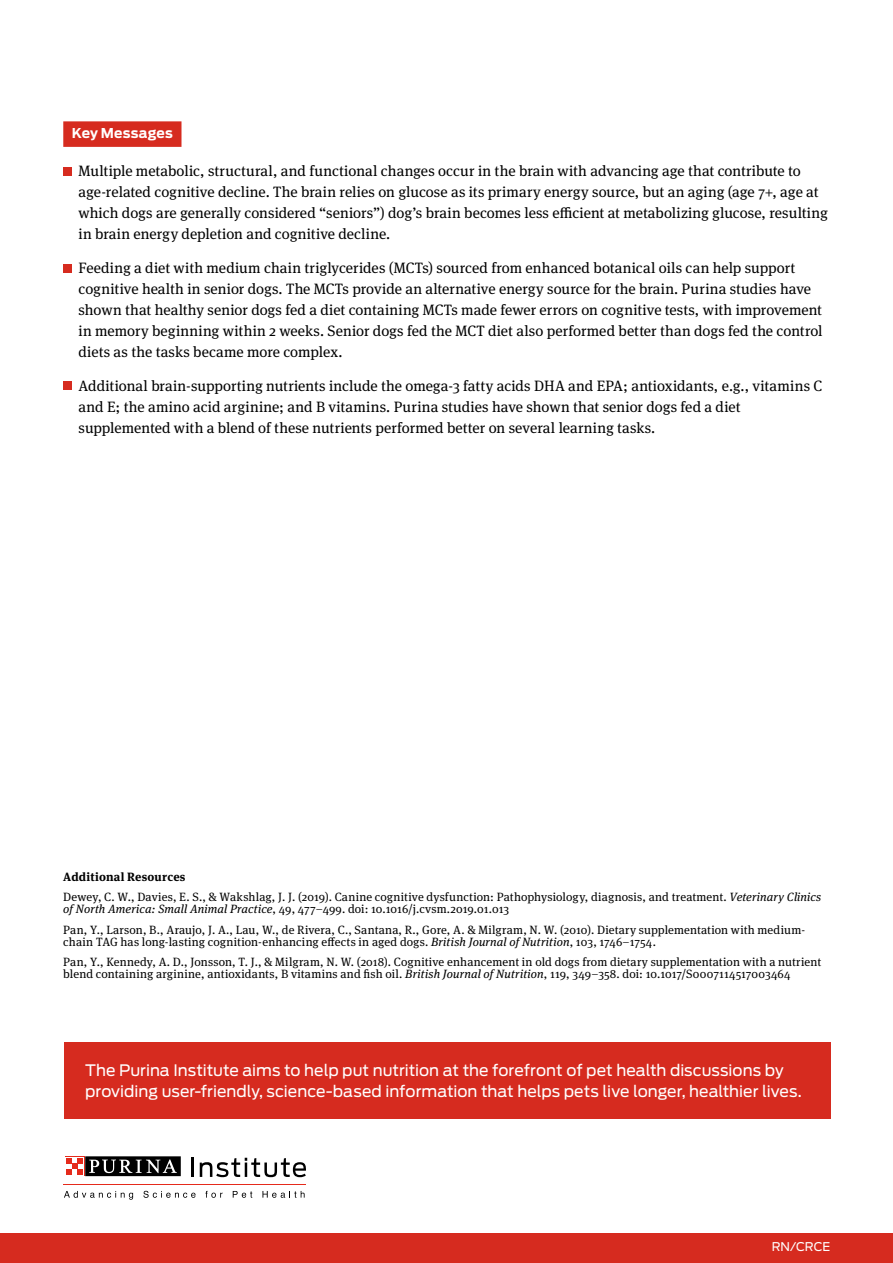
<style>
.page{position:relative;width:893px;height:1263px;background:#fff}
.page>*{position:absolute;margin:0;border:0;box-sizing:border-box;transform-origin:0 0}
.t1{font:15.75px/21.8px "Antenna";color:#fff}
.t2{font:15px/21px "Meta Serif Pro";letter-spacing:.005em;color:#000}
.t3{font:700 13.5px "Antenna";letter-spacing:.02em;color:#fff}
.t4{font:12px/20.5px "Meta Serif Pro";letter-spacing:.01em;color:#000}
.t5{font:12px "Antenna";letter-spacing:-.005em;color:#fff}
.s1{font-weight:700}
.s2{font-style:italic}
</style>
<div class="page">
<div style="left:0;top:1233px;width:893px;height:30px;background:#d62b1f"></div>
<hr style="left:64px;top:1184px;width:242px;height:1px;background:#e52a1b">
<svg style="left:192px;top:1158px;width:2px;height:19px"></svg>
<svg style="left:200px;top:1158px;width:106px;height:19px"></svg>
<svg style="left:64px;top:1191px;width:69px;height:9px"></svg>
<svg style="left:143px;top:1191px;width:53px;height:7px"></svg>
<svg style="left:205px;top:1191px;width:18px;height:7px"></svg>
<svg style="left:233px;top:1191px;width:19px;height:7px"></svg>
<svg style="left:262px;top:1191px;width:43px;height:7px"></svg>
<svg style="left:85px;top:1176px;width:96px;height:1px"></svg>
<svg style="left:65px;top:1156px;width:20px;height:20px"></svg>
<div style="left:85px;top:1156px;width:96px;height:20px;background:#000"></div>
<svg style="left:89px;top:1159px;width:88px;height:14px"></svg>
<div style="left:65px;top:1157px;width:19px;height:18px;background:#fff"></div>
<svg style="left:66px;top:1158px;width:17px;height:17px"></svg>
<div style="left:63px;top:121px;width:118px;height:26px;background:#d62b1f"></div>
<div style="left:63px;top:167px;width:9px;height:9px;background:#d62b1f"></div>
<div style="left:63px;top:264px;width:9px;height:8px;background:#d62b1f"></div>
<div style="left:63px;top:382px;width:9px;height:8px;background:#d62b1f"></div>
<div style="left:64px;top:1042px;width:766px;height:77px;background:#d62b1f"></div>
<p class="t3" style="left:72px;top:125px;width:103px">Key Messages</p>
<p class="t2" style="left:79px;top:160px;width:751px">Multiple metabolic, structural, and functional changes occur in the brain with advancing age that contribute to age-related cognitive decline. The brain relies on glucose as its primary energy source, but an aging (age 7+, age at which dogs are generally considered “seniors”) dog’s brain becomes less efficient at metabolizing glucose, resulting in brain energy depletion and cognitive decline.</p>
<p class="t2" style="left:79px;top:257px;width:745px">Feeding a diet with medium chain triglycerides (MCTs) sourced from enhanced botanical oils can help support cognitive health in senior dogs. The MCTs provide an alternative energy source for the brain. Purina studies have shown that healthy senior dogs fed a diet containing MCTs made fewer errors on cognitive tests, with improvement in memory beginning within 2 weeks. Senior dogs fed the MCT diet also performed better than dogs fed the control diets as the tasks became more complex.</p>
<p class="t2" style="left:79px;top:374px;width:745px">Additional brain-supporting nutrients include the omega-3 fatty acids DHA and EPA; antioxidants, e.g., vitamins C and E; the amino acid arginine; and B vitamins. Purina studies have shown that senior dogs fed a diet supplemented with a blend of these nutrients performed better on several learning tasks.</p>
<p class="t4" style="left:63px;top:865px;width:759px"><span class="s1">Additional Resources<br></span>Dewey, C. W., Davies, E. S., &amp; Wakshlag, J. J. (2019). Canine cognitive dysfunction: Pathophysiology, diagnosis, and treatment. <span class="s2">Veterinary Clinics</span></p>
<p class="t4" style="left:63px;top:898px;width:743px"><span class="s2">of North America: Small Animal Practice</span>, 49, 477–499. doi: 10.1016/j.cvsm.2019.01.013<br>Pan, Y., Larson, B., Araujo, J. A., Lau, W., de Rivera, C., Santana, R., Gore, A. &amp; Milgram, N. W. (2010). Dietary supplementation with medium-</p>
<p class="t4" style="left:63px;top:930px;width:759px">chain TAG has long-lasting cognition-enhancing effects in aged dogs. <span class="s2">British Journal of Nutrition</span>, 103, 1746–1754.<br>Pan, Y., Kennedy, A. D., Jonsson, T. J., &amp; Milgram, N. W. (2018). Cognitive enhancement in old dogs from dietary supplementation with a nutrient</p>
<p class="t4" style="left:63px;top:963px;width:729px">blend containing arginine, antioxidants, B vitamins and fish oil. <span class="s2">British Journal of Nutrition</span>, 119, 349–358. doi: 10.1017/S0007114517003464</p>
<p class="t1" style="left:85px;top:1059px;width:718px">The Purina Institute aims to help put nutrition at the forefront of pet health discussions by providing user-friendly, science-based information that helps pets live longer, healthier lives.</p>
<p class="t5" style="left:772px;top:1239px;width:60px">RN/CRCE</p>
</div>
